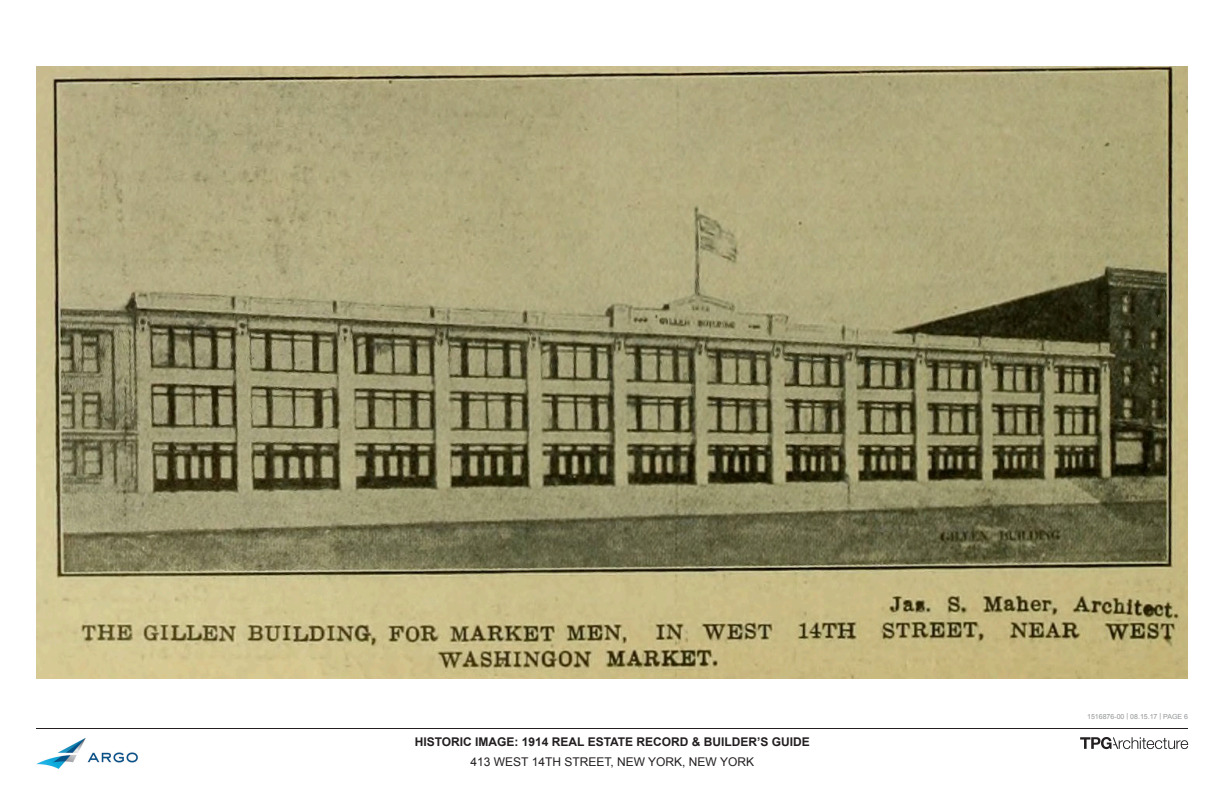
<style>
.page{position:relative;width:1224px;height:792px;background:#fff}
.page>*{position:absolute;margin:0;border:0;box-sizing:border-box;transform-origin:0 0}
.t1{font:700 12px "Arial";color:#231f20}
.t2{font:12px "Arial";color:#231f20}
.t3{font:7px "Arial";color:#939598}
</style>
<div class="page">
<img style="left:36px;top:738px;width:102px;height:31px">
<hr style="left:36px;top:728px;width:1152px;height:1px;background:#231f20">
<svg style="left:1080px;top:737px;width:108px;height:12px"></svg>
<img style="left:36px;top:66px;width:1152px;height:613px">
<p class="t1" style="left:415px;top:734px;width:397px">HISTORIC IMAGE: 1914 REAL ESTATE RECORD &amp; BUILDER’S GUIDE</p>
<p class="t2" style="left:471px;top:754px;width:285px">413 WEST 14TH STREET, NEW YORK, NEW YORK</p>
<p class="t3" style="left:1087px;top:712px;width:102px">1516876-00 | 08.15.17 | PAGE 6</p>
</div>
